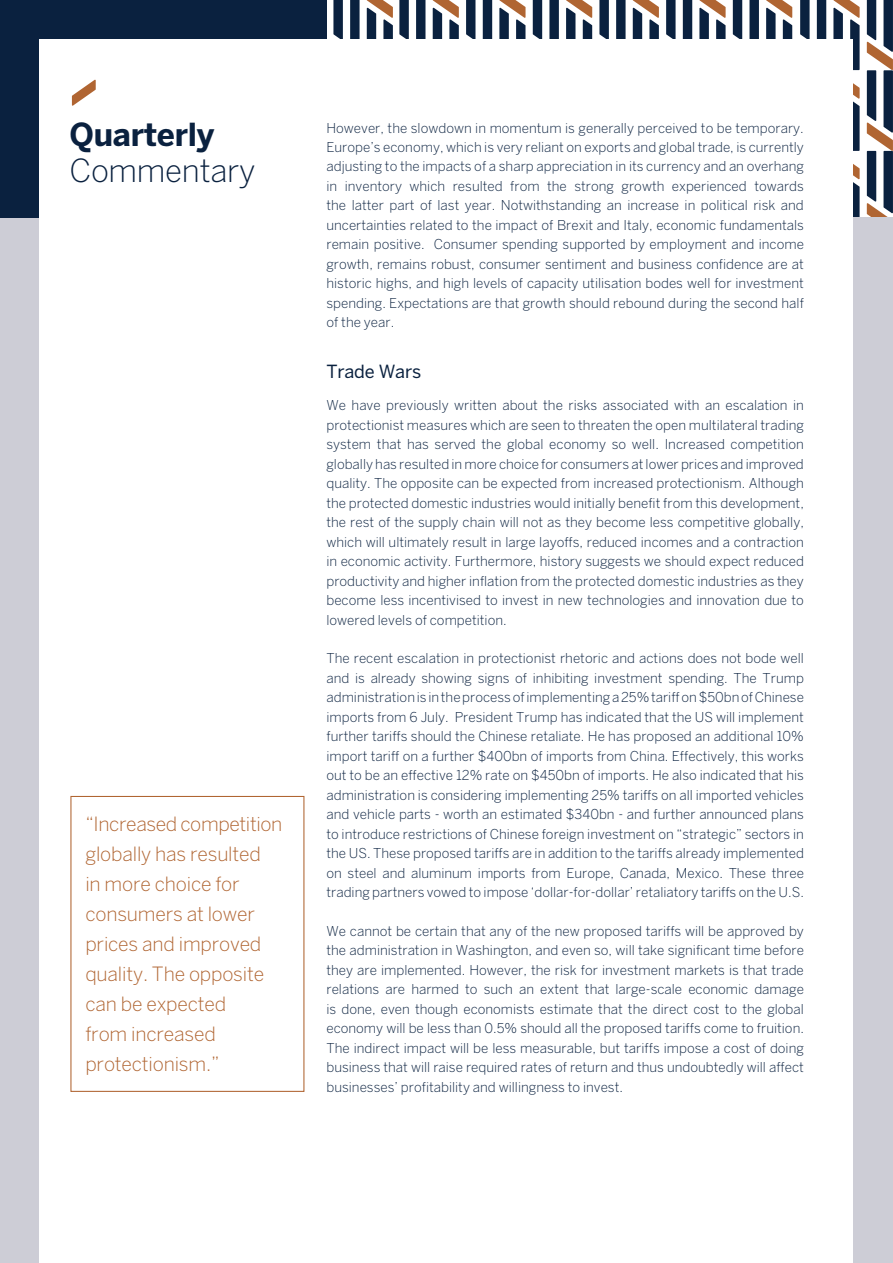
<style>
.page{position:relative;width:893px;height:1263px;background:#fff}
.page>*{position:absolute;margin:0;border:0;box-sizing:border-box;transform-origin:0 0}
.t1{font:300 31.5px "Benton Sans";letter-spacing:-.01em;color:#0a213f}
.t2{font:700 31.5px "Benton Sans";letter-spacing:-.01em;color:#0a213f}
.t3{font:300 19.5px/30px "Benton Sans";letter-spacing:-.01em;color:#b06532}
.t4{font:18px "Benton Sans";letter-spacing:-.01em;color:#0a213f}
.t5{font:300 13.5px/19.5px "Benton Sans";color:#0a213f;text-align:justify}
</style>
<div class="page">
<svg style="left:367px;top:0;width:26px;height:39px"></svg>
<svg style="left:333px;top:0;width:27px;height:39px"></svg>
<svg style="left:766px;top:0;width:26px;height:39px"></svg>
<svg style="left:699px;top:0;width:27px;height:39px"></svg>
<svg style="left:633px;top:0;width:26px;height:39px"></svg>
<svg style="left:566px;top:0;width:26px;height:39px"></svg>
<svg style="left:499px;top:0;width:27px;height:39px"></svg>
<svg style="left:433px;top:0;width:26px;height:39px"></svg>
<svg style="left:733px;top:0;width:26px;height:39px"></svg>
<svg style="left:666px;top:0;width:26px;height:39px"></svg>
<svg style="left:599px;top:0;width:27px;height:39px"></svg>
<svg style="left:533px;top:0;width:26px;height:39px"></svg>
<svg style="left:466px;top:0;width:26px;height:39px"></svg>
<svg style="left:399px;top:0;width:26px;height:39px"></svg>
<svg style="left:833px;top:0;width:27px;height:217px"></svg>
<svg style="left:867px;top:0;width:26px;height:217px"></svg>
<svg style="left:800px;top:0;width:26px;height:39px"></svg>
<div style="left:0;top:217px;width:893px;height:1046px;background:#cdcdd6"></div>
<div style="left:0;top:0;width:326px;height:217px;background:#0a213f"></div>
<div style="left:40px;top:40px;width:813px;height:1223px;background:#fff"></div>
<svg style="left:67px;top:39px;width:59px;height:67px"></svg>
<div style="left:70px;top:796px;width:234px;height:296px;border:1px solid #b06532"></div>
<h1 class="t2" style="left:70px;top:116px;width:146px">Quarterly</h1>
<h1 class="t1" style="left:70px;top:152px;width:187px">Commentary</h1>
<h2 class="t3" style="left:85px;top:809px;width:199px">“Increased competition globally has resulted<br>in more choice for consumers at lower prices and improved quality. The opposite can be expected<br>from increased protectionism.”</h2>
<p class="t5" style="left:326px;top:118px;width:479px">However, the slowdown in momentum is generally perceived to be temporary.<br>Europe’s economy, which is very reliant on exports and global trade, is currently adjusting to the impacts of a sharp appreciation in its currency and an overhang in inventory which resulted from the strong growth experienced towards the latter part of last year. Notwithstanding an increase in political risk and uncertainties related to the impact of Brexit and Italy, economic fundamentals remain positive. Consumer spending supported by employment and income growth, remains robust, consumer sentiment and business confidence are at historic highs, and high levels of capacity utilisation bodes well for investment spending. Expectations are that growth should rebound during the second half of the year.</p>
<h3 class="t4" style="left:326px;top:361px;width:96px">Trade Wars</h3>
<p class="t5" style="left:326px;top:395px;width:479px">We have previously written about the risks associated with an escalation in protectionist measures which are seen to threaten the open multilateral trading system that has served the global economy so well. Increased competition globally has resulted in more choice for consumers at lower prices and improved quality. The opposite can be expected from increased protectionism. Although the protected domestic industries would initially benefit from this development, the rest of the supply chain will not as they become less competitive globally, which will ultimately result in large layoffs, reduced incomes and a contraction in economic activity. Furthermore, history suggests we should expect reduced productivity and higher inflation from the protected domestic industries as they become less incentivised to invest in new technologies and innovation due to lowered levels of competition.</p>
<p class="t5" style="left:326px;top:648px;width:479px">The recent escalation in protectionist rhetoric and actions does not bode well and is already showing signs of inhibiting investment spending. The Trump administration is in the process of implementing a 25% tariff on $50bn of Chinese imports from 6 July. President Trump has indicated that the US will implement further tariffs should the Chinese retaliate. He has proposed an additional 10% import tariff on a further $400bn of imports from China. Effectively, this works out to be an effective 12% rate on $450bn of imports. He also indicated that his administration is considering implementing 25% tariffs on all imported vehicles and vehicle parts - worth an estimated $340bn - and further announced plans to introduce restrictions of Chinese foreign investment on “strategic” sectors in the US. These proposed tariffs are in addition to the tariffs already implemented on steel and aluminum imports from Europe, Canada, Mexico. These three trading partners vowed to impose ‘dollar-for-dollar’ retaliatory tariffs on the U.S.</p>
<p class="t5" style="left:326px;top:921px;width:479px">We cannot be certain that any of the new proposed tariffs will be approved by the administration in Washington, and even so, will take significant time before they are implemented. However, the risk for investment markets is that trade relations are harmed to such an extent that large-scale economic damage is done, even though economists estimate that the direct cost to the global economy will be less than 0.5% should all the proposed tariffs come to fruition.<br>The indirect impact will be less measurable, but tariffs impose a cost of doing business that will raise required rates of return and thus undoubtedly will affect businesses’ profitability and willingness to invest.</p>
</div>
